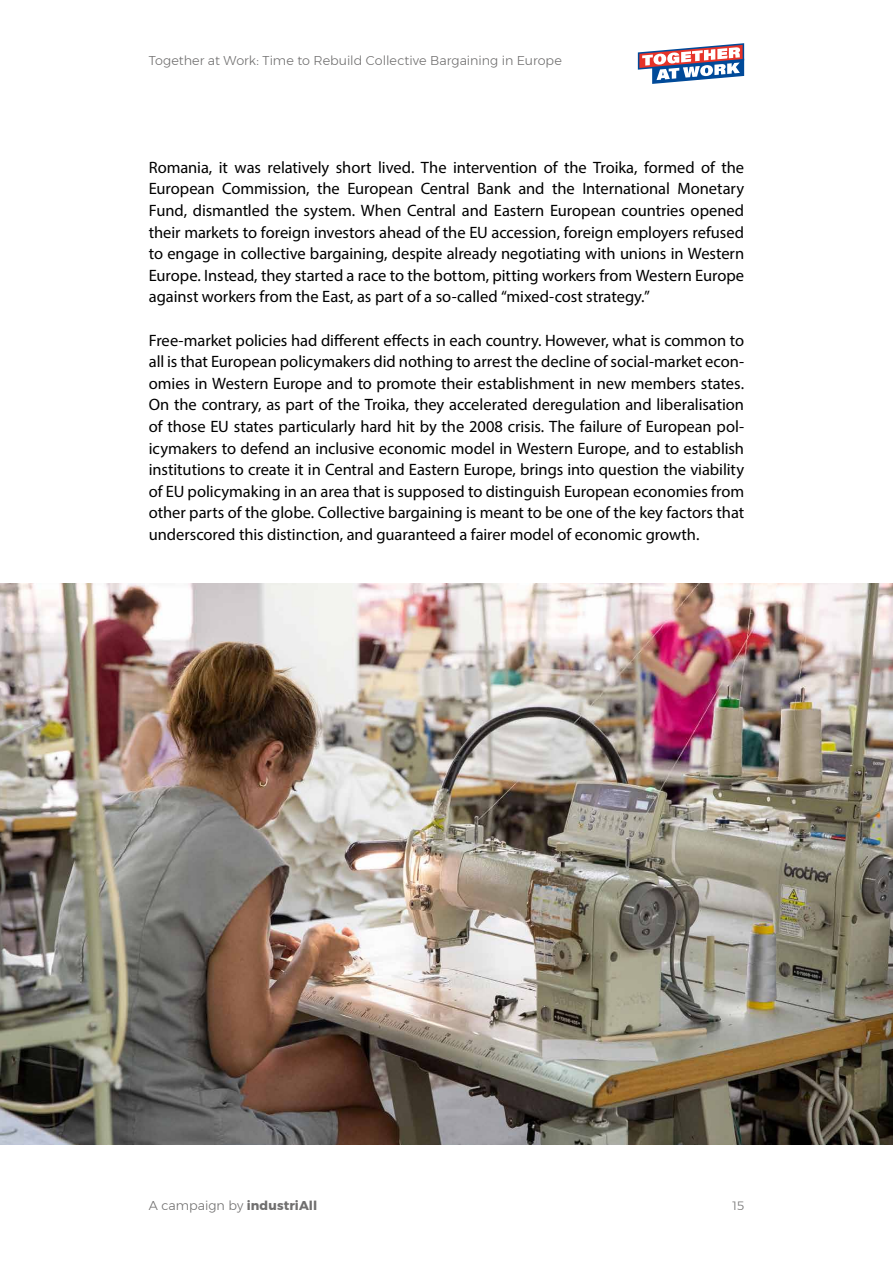
<style>
.page{position:relative;width:893px;height:1263px;background:#fff}
.page>*{position:absolute;margin:0;border:0;box-sizing:border-box;transform-origin:0 0}
.t1{font:16.5px/21.6px "Myriad Pro";color:#000;text-align:justify}
.t2{font:300 12.75px "Montserrat";color:#706f6f}
.t3{font:300 12px "Montserrat";color:#706f6f}
.s1{font-weight:700}
</style>
<div class="page">
<svg style="left:638px;top:43px;width:106px;height:41px"></svg>
<img style="left:0;top:583px;width:893px;height:562px">
<p class="t2" style="left:149px;top:51px;width:414px">Together at Work: Time to Rebuild Collective Bargaining in Europe</p>
<p class="t1" style="left:149px;top:156px;width:597px">Romania, it was relatively short lived. The intervention of the Troika, formed of the European Commission, the European Central Bank and the International Monetary Fund, dismantled the system. When Central and Eastern European countries opened their markets to foreign investors ahead of the EU accession, foreign employers refused to engage in collective bargaining, despite already negotiating with unions in Western Europe. Instead, they started a race to the bottom, pitting workers from Western Europe against workers from the East, as part of a so-called “mixed-cost strategy.”</p>
<p class="t1" style="left:149px;top:329px;width:597px">Free-market policies had different effects in each country. However, what is common to all is that European policymakers did nothing to arrest the decline of social-market econ&shy;omies in Western Europe and to promote their establishment in new members states.<br>On the contrary, as part of the Troika, they accelerated deregulation and liberalisation of those EU states particularly hard hit by the 2008 crisis. The failure of European pol&shy;icymakers to defend an inclusive economic model in Western Europe, and to establish institutions to create it in Central and Eastern Europe, brings into question the viability of EU policymaking in an area that is supposed to distinguish European economies from other parts of the globe. Collective bargaining is meant to be one of the key factors that underscored this distinction, and guaranteed a fairer model of economic growth.</p>
<p class="t2" style="left:149px;top:1196px;width:170px">A campaign by <span class="s1">industriAll</span></p>
<p class="t3" style="left:732px;top:1196px;width:13px">15</p>
</div>
